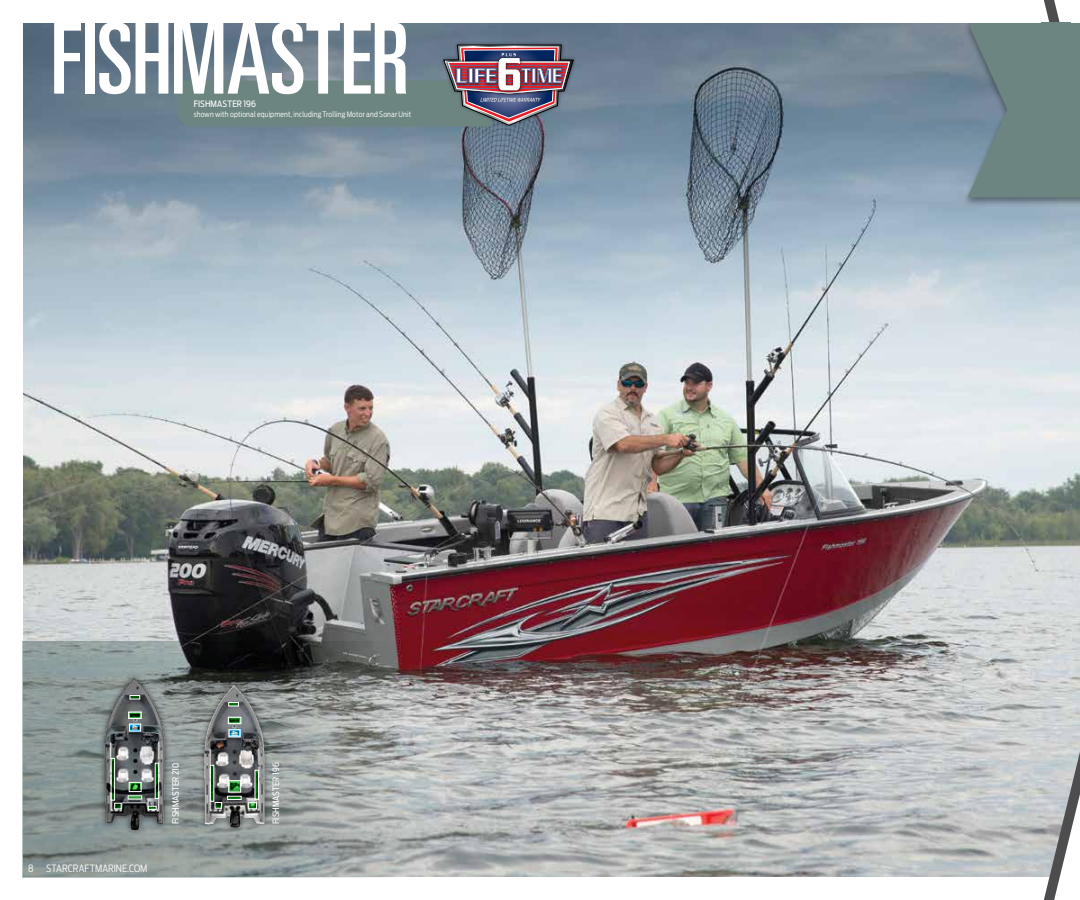
<style>
.page{position:relative;width:1080px;height:900px;background:#fff}
.page>*{position:absolute;margin:0;border:0;box-sizing:border-box;transform-origin:0 0}
.t1{font:ultra-condensed 98.75px "Univers";letter-spacing:-.005em;color:#fff}
.t2{font:300 10px "Antenna Cond";letter-spacing:.005em;color:#fff}
.t3{font:9.88px "Knockout HTF48 Featherweight";color:#fff}
.t4{font:9.12px "Knockout HTF48 Featherweight";color:#fff}
.t5{font:8.75px "Antenna Cond";color:#fff}
.t6{font:300 7.5px "Antenna Cond";letter-spacing:.02em;color:#fff}
</style>
<div class="page">
<img style="left:23px;top:23px;width:1011px;height:854px">
<svg style="left:1034px;top:207px;width:46px;height:693px;background:#c3cacd"></svg>
<svg style="left:22px;top:641px;width:383px;height:237px;background:#888f8d"></svg>
<div style="left:962px;top:20px;width:118px;height:187px;background:#000;opacity:.4"></div>
<div style="left:0;top:0;width:1080px;height:22px;background:#fff"></div>
<svg style="left:968px;top:0;width:112px;height:197px;background:#7c9291"></svg>
<div style="left:1041px;top:22px;width:30px;height:24px;background:#6c8580"></div>
<div style="left:99px;top:673px;width:72px;height:163px;background:#000;opacity:.6"></div>
<img style="left:95px;top:676px;width:79px;height:155px">
<svg style="left:131px;top:726px;width:8px;height:3px"></svg>
<div style="left:129px;top:724px;width:12px;height:7px;border:1px solid #fff"></div>
<svg style="left:130px;top:714px;width:9px;height:3px"></svg>
<div style="left:128px;top:712px;width:13px;height:7px;border:1px solid #fff"></div>
<div style="left:130px;top:695px;width:10px;height:4px;border:1px solid #fff"></div>
<div style="left:111px;top:758px;width:4px;height:42px;border:1px solid #fff"></div>
<div style="left:155px;top:763px;width:4px;height:36px;border:1px solid #fff"></div>
<svg style="left:131px;top:784px;width:8px;height:6px"></svg>
<div style="left:129px;top:782px;width:12px;height:10px;border:1px solid #fff"></div>
<svg style="left:148px;top:806px;width:8px;height:4px"></svg>
<div style="left:114px;top:803px;width:7px;height:6px;border:1px solid #fff"></div>
<img style="left:187px;top:681px;width:86px;height:152px">
<svg style="left:231px;top:732px;width:7px;height:3px"></svg>
<svg style="left:230px;top:719px;width:9px;height:3px"></svg>
<div style="left:228px;top:717px;width:13px;height:7px;border:1px solid #fff"></div>
<div style="left:229px;top:702px;width:10px;height:4px;border:1px solid #fff"></div>
<div style="left:210px;top:765px;width:4px;height:36px;border:1px solid #fff"></div>
<div style="left:255px;top:770px;width:4px;height:30px;border:1px solid #fff"></div>
<svg style="left:231px;top:782px;width:8px;height:8px"></svg>
<div style="left:229px;top:780px;width:12px;height:12px;border:1px solid #fff"></div>
<div style="left:227px;top:796px;width:14px;height:4px;border:1px solid #fff"></div>
<svg style="left:251px;top:804px;width:4px;height:3px"></svg>
<div style="left:249px;top:802px;width:8px;height:7px;border:1px solid #fff"></div>
<div style="left:215px;top:802px;width:7px;height:6px;border:1px solid #fff"></div>
<div style="left:440px;top:41px;width:137px;height:88px;background:#000;opacity:.4"></div>
<svg style="left:178px;top:45px;width:396px;height:82px;background:#737c84"></svg>
<h1 class="t1" style="left:50px;top:2px;width:360px">FISHMASTER</h1>
<p class="t5" style="left:194px;top:99px;width:64px">FISHMASTER 196</p>
<p class="t6" style="left:194px;top:110px;width:219px">shown with optional equipment, including Trolling Motor and Sonar Unit</p>
<p class="t4" style="left:139px;top:725px;width:6px;rotate:90deg">41</p>
<h2 class="t2" style="left:28px;top:863px;width:7px">8</h2>
<h2 class="t2" style="left:46px;top:863px;width:103px">STARCRAFTMARINE.COM</h2>
<h3 class="t3" style="left:240px;top:731px;width:7px;rotate:90deg">41</h3>
<p class="t5" style="left:170px;top:824px;width:63px;rotate:-90deg">FISHMASTER 210</p>
<p class="t5" style="left:271px;top:824px;width:63px;rotate:-90deg">FISHMASTER 196</p>
</div>
